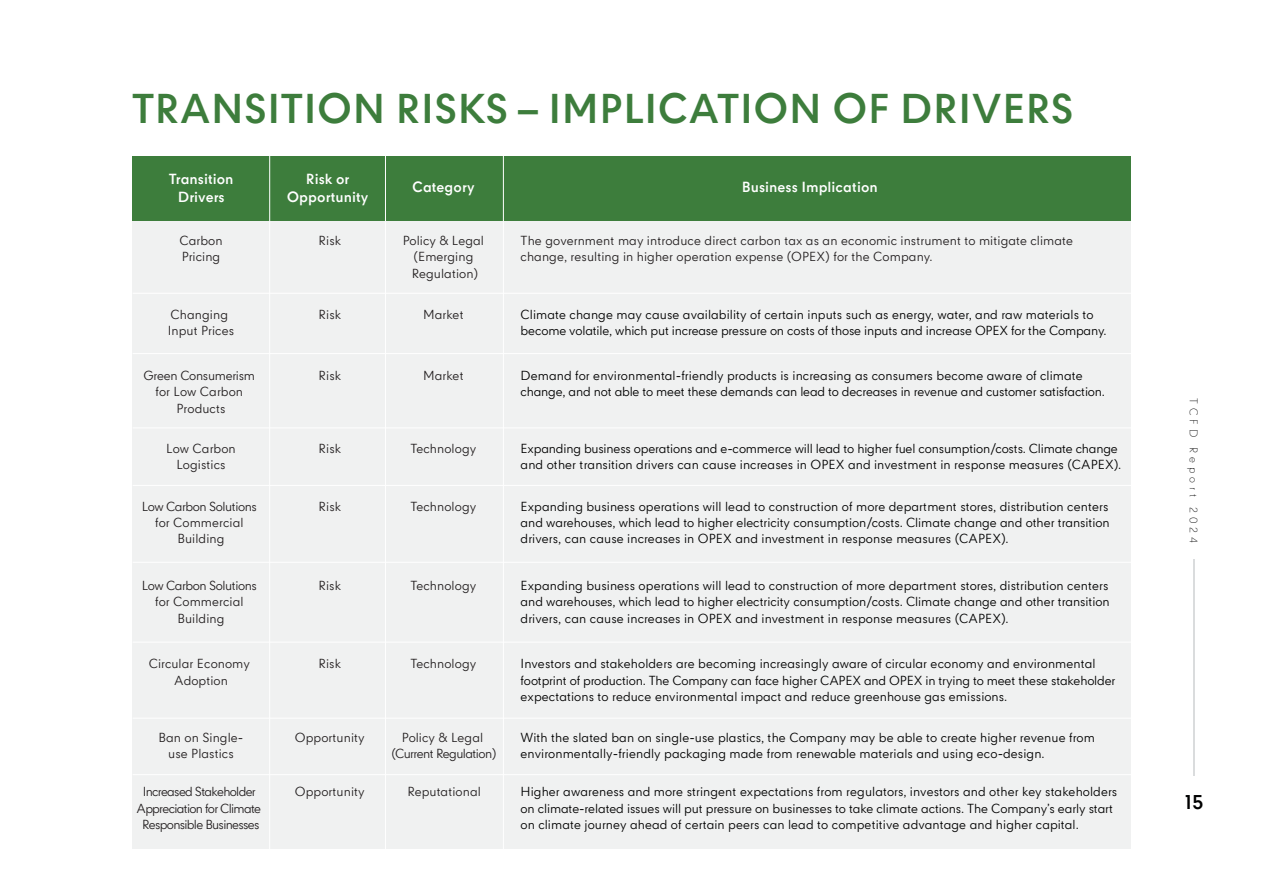
<style>
.page{position:relative;width:1263px;height:893px;background:#fff}
.page>*{position:absolute;margin:0;border:0;box-sizing:border-box;transform-origin:0 0}
.t1{font:700 39.75px "CPN";color:#3d7d3c}
.t2{font:700 19.5px "CPN";color:#000101}
.t3{font:700 13.95px/18px "CPN";letter-spacing:.005em;color:#fff;text-align:center}
.t4{font:12.45px/16.5px "CPN";letter-spacing:.005em;color:#000}
.t5{font:12.45px/16.5px "CPN";letter-spacing:.005em;color:#231f20;text-align:center}
.t6{font:12.45px/16.5px "CPN";letter-spacing:-.055em;color:#231f20;text-align:center}
.t7{font:12.45px/16.5px "CPN";letter-spacing:-.045em;color:#231f20;text-align:center}
.t8{font:300 10.5px "CPN";letter-spacing:.36em;color:#000101}
</style>
<div class="page">
<div style="left:503px;top:156px;width:628px;height:65px;background:#3d7d3c"></div>
<div style="left:133px;top:156px;width:137px;height:65px;background:#3d7d3c"></div>
<div style="left:270px;top:156px;width:115px;height:65px;background:#3d7d3c"></div>
<div style="left:385px;top:156px;width:118px;height:65px;background:#3d7d3c"></div>
<hr style="left:269px;top:156px;width:1px;height:65px;background:#fff">
<hr style="left:385px;top:156px;width:1px;height:65px;background:#fff">
<hr style="left:503px;top:156px;width:1px;height:65px;background:#fff">
<div style="left:503px;top:221px;width:628px;height:628px;background:#f0f1f1"></div>
<div style="left:133px;top:221px;width:137px;height:628px;background:#f0f1f1"></div>
<div style="left:270px;top:221px;width:115px;height:628px;background:#f0f1f1"></div>
<div style="left:385px;top:221px;width:118px;height:628px;background:#f0f1f1"></div>
<hr style="left:269px;top:221px;width:1px;height:628px;background:#fff">
<hr style="left:385px;top:221px;width:1px;height:628px;background:#fff">
<hr style="left:503px;top:221px;width:1px;height:628px;background:#fff">
<hr style="left:133px;top:293px;width:998px;height:1px;background:#fff">
<hr style="left:133px;top:353px;width:998px;height:1px;background:#fff">
<hr style="left:133px;top:427px;width:998px;height:1px;background:#fff">
<hr style="left:133px;top:485px;width:998px;height:1px;background:#fff">
<hr style="left:133px;top:562px;width:998px;height:1px;background:#fff">
<hr style="left:133px;top:642px;width:998px;height:1px;background:#fff">
<hr style="left:133px;top:718px;width:998px;height:1px;background:#fff">
<hr style="left:133px;top:774px;width:998px;height:1px;background:#fff">
<hr style="left:1193px;top:560px;width:2px;height:216px;background:#dadcdd">
<h1 class="t1" style="left:132px;top:87px;width:943px">TRANSITION RISKS – IMPLICATION OF DRIVERS</h1>
<p class="t3" style="left:169px;top:170px;width:66px">Transition<br>Drivers</p>
<p class="t3" style="left:287px;top:170px;width:83px">Risk or<br>Opportunity</p>
<p class="t3" style="left:412px;top:178px;width:64px">Category</p>
<p class="t3" style="left:742px;top:178px;width:137px">Business Implication</p>
<p class="t5" style="left:179px;top:233px;width:45px;text-align:left">Carbon<br>Pricing</p>
<p class="t5" style="left:318px;top:233px;width:24px">Risk</p>
<p class="t5" style="left:403px;top:233px;width:83px">Policy &amp; Legal (Emerging<br>Regulation)</p>
<p class="t5" style="left:521px;top:233px;width:554px;text-align:left">The government may introduce direct carbon tax as an economic instrument to mitigate climate change, resulting in higher operation expense (OPEX) for the Company.</p>
<p class="t5" style="left:168px;top:307px;width:68px;text-align:left">Changing<br>Input Prices</p>
<p class="t5" style="left:318px;top:307px;width:24px">Risk</p>
<p class="t5" style="left:423px;top:307px;width:42px">Market</p>
<p class="t4" style="left:521px;top:307px;width:587px">Climate change may cause availability of certain inputs such as energy, water, and raw materials to become volatile, which put increase pressure on costs of those inputs and increase OPEX for the Company.</p>
<p class="t5" style="left:144px;top:368px;width:113px">Green Consumerism for Low Carbon<br>Products</p>
<p class="t5" style="left:318px;top:368px;width:24px">Risk</p>
<p class="t5" style="left:423px;top:368px;width:42px">Market</p>
<p class="t4" style="left:521px;top:368px;width:586px">Demand for environmental-friendly products is increasing as consumers become aware of climate change, and not able to meet these demands can lead to decreases in revenue and customer satisfaction.</p>
<p class="t5" style="left:166px;top:441px;width:71px">Low Carbon<br>Logistics</p>
<p class="t5" style="left:318px;top:441px;width:24px">Risk</p>
<p class="t5" style="left:410px;top:441px;width:67px">Technology</p>
<p class="t4" style="left:521px;top:441px;width:602px">Expanding business operations and e-commerce will lead to higher fuel consumption/costs. Climate change and other transition drivers can cause increases in OPEX and investment in response measures (CAPEX).</p>
<p class="t5" style="left:142px;top:499px;width:117px">Low Carbon Solutions for Commercial<br>Building</p>
<p class="t5" style="left:318px;top:499px;width:24px">Risk</p>
<p class="t5" style="left:410px;top:499px;width:67px">Technology</p>
<p class="t4" style="left:521px;top:499px;width:591px;text-align:justify">Expanding business operations will lead to construction of more department stores, distribution centers and warehouses, which lead to higher electricity consumption/costs. Climate change and other transition drivers, can cause increases in OPEX and investment in response measures (CAPEX).</p>
<p class="t5" style="left:142px;top:578px;width:117px">Low Carbon Solutions for Commercial<br>Building</p>
<p class="t5" style="left:318px;top:578px;width:24px">Risk</p>
<p class="t5" style="left:410px;top:578px;width:67px">Technology</p>
<p class="t4" style="left:521px;top:578px;width:591px;text-align:justify">Expanding business operations will lead to construction of more department stores, distribution centers and warehouses, which lead to higher electricity consumption/costs. Climate change and other transition drivers, can cause increases in OPEX and investment in response measures (CAPEX).</p>
<p class="t5" style="left:149px;top:657px;width:103px">Circular Economy<br>Adoption</p>
<p class="t5" style="left:318px;top:657px;width:24px">Risk</p>
<p class="t5" style="left:410px;top:657px;width:67px">Technology</p>
<p class="t4" style="left:521px;top:657px;width:596px">Investors and stakeholders are becoming increasingly aware of circular economy and environmental footprint of production. The Company can face higher CAPEX and OPEX in trying to meet these stakeholder expectations to reduce environmental impact and reduce greenhouse gas emissions.</p>
<p class="t5" style="left:159px;top:730px;width:86px">Ban on Single&shy;use Plastics</p>
<p class="t5" style="left:295px;top:730px;width:71px">Opportunity</p>
<p class="t7" style="left:391px;top:730px;width:107px">Policy &amp; Legal (Current Regulation)</p>
<p class="t4" style="left:521px;top:730px;width:576px">With the slated ban on single-use plastics, the Company may be able to create higher revenue from environmentally-friendly packaging made from renewable materials and using eco-design.</p>
<p class="t6" style="left:137px;top:785px;width:126px">Increased Stakeholder<br>Appreciation for Climate<br>Responsible Businesses</p>
<p class="t5" style="left:295px;top:785px;width:71px">Opportunity</p>
<p class="t5" style="left:407px;top:785px;width:75px">Reputational</p>
<p class="t4" style="left:521px;top:785px;width:598px">Higher awareness and more stringent expectations from regulators, investors and other key stakeholders on climate-related issues will put pressure on businesses to take climate actions. The Company’s early start on climate journey ahead of certain peers can lead to competitive advantage and higher capital.</p>
<p class="t8" style="left:1201px;top:398px;width:146px;rotate:90deg">TCFD Report 2024</p>
<h2 class="t2" style="left:1185px;top:791px;width:20px">15</h2>
</div>
